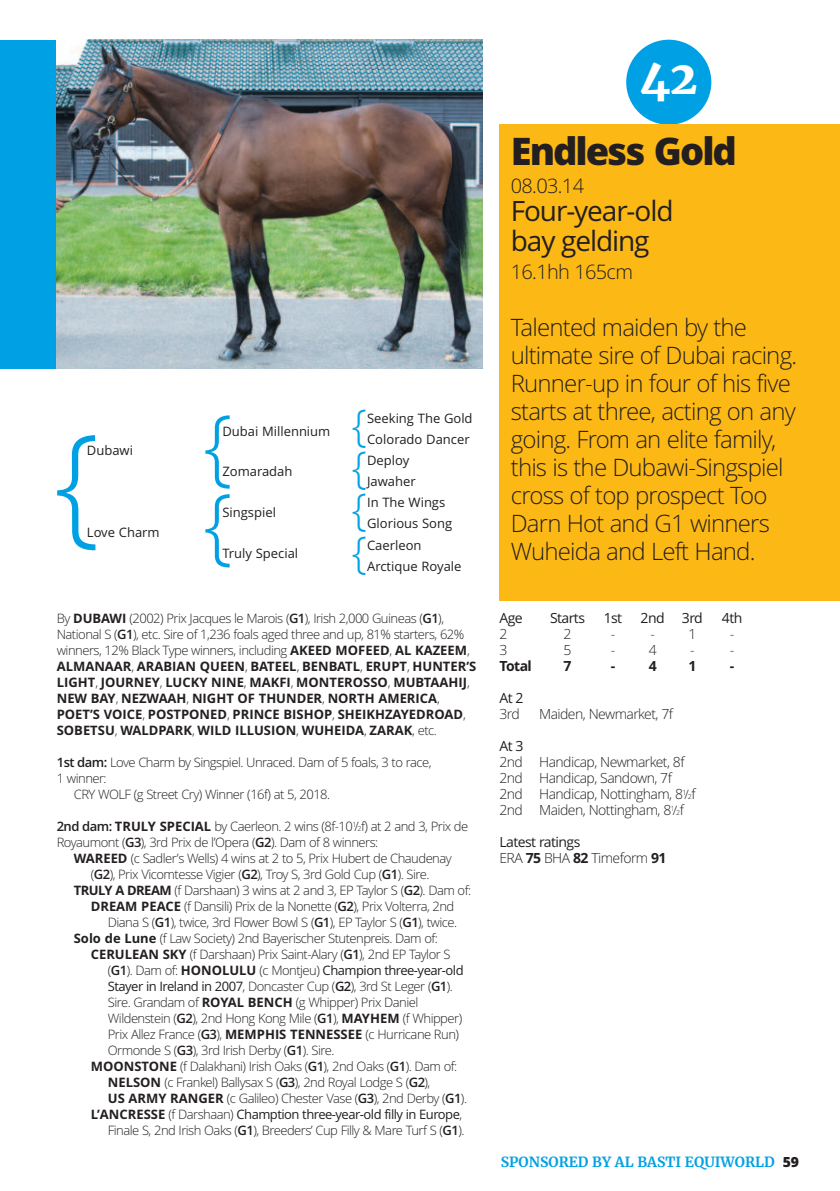
<style>
.page{position:relative;width:840px;height:1191px;background:#fff}
.page>*{position:absolute;margin:0;border:0;box-sizing:border-box;transform-origin:0 0}
.t1{font:300 132px "Open Sans";color:#00a1e4}
.t2{font:300 84px/78.8px "Open Sans";color:#00a1e4}
.t3{font:900 46px "Merriweather";color:#fff}
.t4{font:300 44px/42.4px "Open Sans";color:#00a1e4;text-align:justify}
.t5{font:800 38px "Open Sans";letter-spacing:-.055em;color:#231f20}
.t6{font:28px/30px "Open Sans";letter-spacing:-.04em;color:#231f20}
.t7{font:300 24px/28px "Open Sans";letter-spacing:-.035em;color:#231f20}
.t8{font:300 20px "Open Sans";letter-spacing:-.035em;color:#231f20}
.t9{font:300 14px/16px "Open Sans";letter-spacing:-.04em;color:#231f20}
.t10{font:700 14px "Merriweather";color:#00a1e4}
.t11{font:14px "Open Sans";letter-spacing:-.04em;color:#231f20}
.t12{font:700 14px "Open Sans";letter-spacing:-.04em;color:#231f20}
.t13{font:300 13px/16px "Open Sans";letter-spacing:-.04em;color:#231f20}
.t14{font:700 13px/16px "Open Sans";color:#231f20}
.t15{font:13px/21px "Open Sans";color:#231f20}
.t16{font:13px "Open Sans";letter-spacing:-.04em;color:#231f20}
.s1{font-weight:300}
.s2{font-weight:600}
.s3{font-weight:700}
.s4{font-size:7px}
.s5{font-weight:400}
.s6{font-size:13px}
.s7{font-family:"Open Sans";font-weight:800;color:#231f20}
</style>
<div class="page">
<div style="left:0;top:40px;width:482px;height:329px;background:#00a1e4"></div>
<img style="left:57px;top:40px;width:425px;height:329px">
<div style="left:626px;top:40px;width:85px;height:85px;background:#00a1e4;border-radius:50%"></div>
<div style="left:499px;top:125px;width:340px;height:476px;background:#fcb814"></div>
<h1 class="t1" style="left:53px;top:407px;width:49px">{</h1>
<p class="t15" style="left:87px;top:440px;width:48px">Dubawi</p>
<p class="t15" style="left:87px;top:522px;width:74px">Love Charm</p>
<h2 class="t2" style="left:203px;top:407px;width:31px">{ {</h2>
<h3 class="t4" style="left:351px;top:404px;width:17px">{ { { {</h3>
<p class="t15" style="left:367px;top:408px;width:107px">Seeking The Gold<br>Colorado Dancer<br>Deploy<br>Jawaher<br>In The Wings<br>Glorious Song<br>Caerleon<br>Arctique Royale</p>
<p class="t15" style="left:222px;top:420px;width:109px">Dubai Millennium</p>
<p class="t15" style="left:222px;top:461px;width:72px">Zomaradah</p>
<p class="t15" style="left:222px;top:502px;width:55px">Singspiel</p>
<p class="t15" style="left:222px;top:543px;width:77px">Truly Special</p>
<p class="t14" style="left:57px;top:611px;width:421px"><span class="s1">By</span> DUBAWI <span class="s1">(2002) Prix Jacques le Marois (</span><span class="s2">G1</span><span class="s1">), Irish 2,000 Guineas (</span><span class="s2">G1</span><span class="s1">), National S (</span><span class="s2">G1</span><span class="s1">), etc. Sire of 1,236 foals aged three and up, 81% starters, 62% winners, 12% Black Type winners, including</span> AKEED MOFEED<span class="s1">,</span> AL KAZEEM<span class="s1">, </span>ALMANAAR<span class="s1">,</span> ARABIAN QUEEN<span class="s1">,</span> BATEEL<span class="s1">,</span> BENBATL<span class="s1">,</span> ERUPT<span class="s1">,</span> HUNTER’S LIGHT<span class="s1">,</span> JOURNEY<span class="s1">,</span> LUCKY NINE<span class="s1">,</span> MAKFI<span class="s1">,</span> MONTEROSSO<span class="s1">,</span> MUBTAAHIJ<span class="s1">, </span>NEW BAY<span class="s1">,</span> NEZWAAH<span class="s1">,</span> NIGHT OF THUNDER<span class="s1">,</span> NORTH AMERICA<span class="s1">, </span>POET’S VOICE<span class="s1">,</span> POSTPONED<span class="s1">,</span> PRINCE BISHOP<span class="s1">,</span> SHEIKHZAYEDROAD<span class="s1">, </span>SOBETSU<span class="s1">,</span> WALDPARK<span class="s1">,</span> WILD ILLUSION<span class="s1">,</span> WUHEIDA<span class="s1">,</span> ZARAK<span class="s1">, etc.</span></p>
<p class="t13" style="left:57px;top:755px;width:376px"><span class="s2">1st dam:</span> Love Charm by Singspiel. Unraced. Dam of 5 foals, 3 to race,</p>
<p class="t13" style="left:57px;top:771px;width:51px">1 winner:</p>
<p class="t13" style="left:74px;top:787px;width:258px">CRY WOLF (g Street Cry) Winner (16f) at 5, 2018.</p>
<p class="t13" style="left:57px;top:819px;width:413px"><span class="s2">2nd dam:</span> <span class="s3">TRULY SPECIAL</span> by Caerleon. 2 wins (8f-10<sup>1</sup>/<span class="s4">2</span>f) at 2 and 3, Prix de<br>Royaumont (<span class="s2">G3</span>), 3rd Prix de l’Opera (<span class="s2">G2</span>). Dam of 8 winners:</p>
<p class="t13" style="left:74px;top:851px;width:379px"><span class="s3">WAREED</span> (c Sadler’s Wells) 4 wins at 2 to 5, Prix Hubert de Chaudenay</p>
<p class="t13" style="left:91px;top:867px;width:340px">(<span class="s2">G2</span>), Prix Vicomtesse Vigier (<span class="s2">G2</span>), Troy S, 3rd Gold Cup (<span class="s2">G1</span>). Sire.</p>
<p class="t13" style="left:74px;top:883px;width:398px"><span class="s3">TRULY A DREAM</span> (f Darshaan) 3 wins at 2 and 3, EP Taylor S (<span class="s2">G2</span>). Dam of:</p>
<p class="t13" style="left:91px;top:899px;width:365px"><span class="s3">DREAM PEACE</span> (f Dansili) Prix de la Nonette (<span class="s2">G2</span>), Prix Volterra, 2nd</p>
<p class="t13" style="left:108px;top:915px;width:351px">Diana S (<span class="s2">G1</span>), twice, 3rd Flower Bowl S (<span class="s2">G1</span>), EP Taylor S (<span class="s2">G1</span>), twice.</p>
<p class="t13" style="left:74px;top:931px;width:365px"><span class="s3">Solo de Lune</span> (f Law Society) 2nd Bayerischer Stutenpreis. Dam of:</p>
<p class="t13" style="left:91px;top:947px;width:361px"><span class="s3">CERULEAN SKY</span> (f Darshaan) Prix Saint-Alary (<span class="s2">G1</span>), 2nd EP Taylor S</p>
<p class="t16" style="left:108px;top:963px;width:357px"><span class="s1">(</span><span class="s2">G1</span><span class="s1">). Dam of:</span> <span class="s3">HONOLULU</span> <span class="s1">(c Montjeu)</span> Champion three-year-old</p>
<p class="t13" style="left:108px;top:979px;width:346px"><span class="s5">Stayer in Ireland in 2007</span>, Doncaster Cup (<span class="s2">G2</span>), 3rd St Leger (<span class="s2">G1</span>).</p>
<p class="t13" style="left:108px;top:995px;width:312px">Sire. Grandam of <span class="s3">ROYAL BENCH</span> (g Whipper) Prix Daniel</p>
<p class="t13" style="left:108px;top:1011px;width:356px">Wildenstein (<span class="s2">G2</span>), 2nd Hong Kong Mile (<span class="s2">G1</span>), <span class="s3">MAYHEM</span> (f Whipper)</p>
<p class="t13" style="left:108px;top:1027px;width:352px">Prix Allez France (<span class="s2">G3</span>), <span class="s3">MEMPHIS TENNESSEE</span> (c Hurricane Run)</p>
<p class="t13" style="left:108px;top:1043px;width:228px">Ormonde S (<span class="s2">G3</span>), 3rd Irish Derby (<span class="s2">G1</span>). Sire.</p>
<p class="t13" style="left:91px;top:1059px;width:368px"><span class="s3">MOONSTONE</span> (f Dalakhani) Irish Oaks (<span class="s2">G1</span>), 2nd Oaks (<span class="s2">G1</span>). Dam of:</p>
<p class="t13" style="left:108px;top:1075px;width:324px"><span class="s3">NELSON</span> (c Frankel) Ballysax S (<span class="s2">G3</span>), 2nd Royal Lodge S (<span class="s2">G2</span>),</p>
<p class="t13" style="left:108px;top:1091px;width:360px"><span class="s3">US ARMY RANGER</span> (c Galileo) Chester Vase (<span class="s2">G3</span>), 2nd Derby (<span class="s2">G1</span>).</p>
<p class="t16" style="left:91px;top:1107px;width:373px"><span class="s3">L’ANCRESSE</span> <span class="s1">(f Darshaan)</span> Chamption three-year-old filly in Europe<span class="s1">,</span></p>
<p class="t13" style="left:108px;top:1123px;width:358px">Finale S, 2nd Irish Oaks (<span class="s2">G1</span>), Breeders’ Cup Filly &amp; Mare Turf S (<span class="s2">G1</span>).</p>
<h3 class="t3" style="left:639px;top:49px;width:59px">42</h3>
<h3 class="t5" style="left:510px;top:130px;width:228px">Endless Gold</h3>
<h3 class="t8" style="left:510px;top:175px;width:75px">08.03.14</h3>
<h3 class="t6" style="left:510px;top:197px;width:164px">Four-year-old bay gelding</h3>
<h3 class="t8" style="left:510px;top:261px;width:124px">16.1hh 165cm</h3>
<p class="t7" style="left:510px;top:313px;width:288px">Talented maiden by the ultimate sire of Dubai racing.<br>Runner-up in four of his five starts at three, acting on any going. From an elite family, this is the Dubawi-Singspiel cross of top prospect Too<br>Darn Hot and G1 winners<br>Wuheida and Left Hand.</p>
<p class="t11" style="left:499px;top:610px;width:25px">Age</p>
<p class="t11" style="left:549px;top:610px;width:36px">Starts</p>
<p class="t11" style="left:603px;top:610px;width:20px">1st</p>
<p class="t11" style="left:640px;top:610px;width:64px">2nd 3rd</p>
<p class="t11" style="left:721px;top:610px;width:22px">4th</p>
<p class="t9" style="left:499px;top:626px;width:9px">2</p>
<p class="t9" style="left:563px;top:626px;width:9px">2</p>
<p class="t9" style="left:610px;top:626px;width:6px">-</p>
<p class="t9" style="left:650px;top:626px;width:47px">- 1</p>
<p class="t9" style="left:729px;top:626px;width:6px">-</p>
<p class="t9" style="left:499px;top:642px;width:9px">3</p>
<p class="t9" style="left:563px;top:642px;width:9px">5</p>
<p class="t9" style="left:610px;top:642px;width:47px">- 4</p>
<p class="t9" style="left:689px;top:642px;width:6px">-</p>
<p class="t9" style="left:729px;top:642px;width:6px">-</p>
<p class="t12" style="left:499px;top:658px;width:34px">Total</p>
<p class="t12" style="left:563px;top:658px;width:9px">7</p>
<p class="t12" style="left:610px;top:658px;width:47px">- 4</p>
<p class="t12" style="left:688px;top:658px;width:9px">1</p>
<p class="t12" style="left:729px;top:658px;width:6px">-</p>
<p class="t11" style="left:499px;top:690px;width:26px">At 2</p>
<p class="t9" style="left:499px;top:706px;width:22px">3rd</p>
<p class="t9" style="left:539px;top:706px;width:135px">Maiden, Newmarket, 7f</p>
<p class="t11" style="left:499px;top:738px;width:26px">At 3</p>
<p class="t9" style="left:499px;top:754px;width:197px">2nd Handicap, Newmarket, 8f<br>2nd Handicap, Sandown, 7f<br>2nd Handicap, Nottingham, 8<sup>1</sup><span class="s6">/</span><span class="s4">2</span>f<br>2nd Maiden, Nottingham, 8<sup>1</sup><span class="s6">/</span><span class="s4">2</span>f</p>
<p class="t9" style="left:499px;top:834px;width:168px"><span class="s5">Latest ratings<br></span>ERA <span class="s3">75</span> BHA <span class="s3">82</span> Timeform <span class="s3">91</span></p>
<p class="t10" style="left:500px;top:1153px;width:299px">SPONSORED BY AL BASTI EQUIWORLD <span class="s7">59</span></p>
</div>
